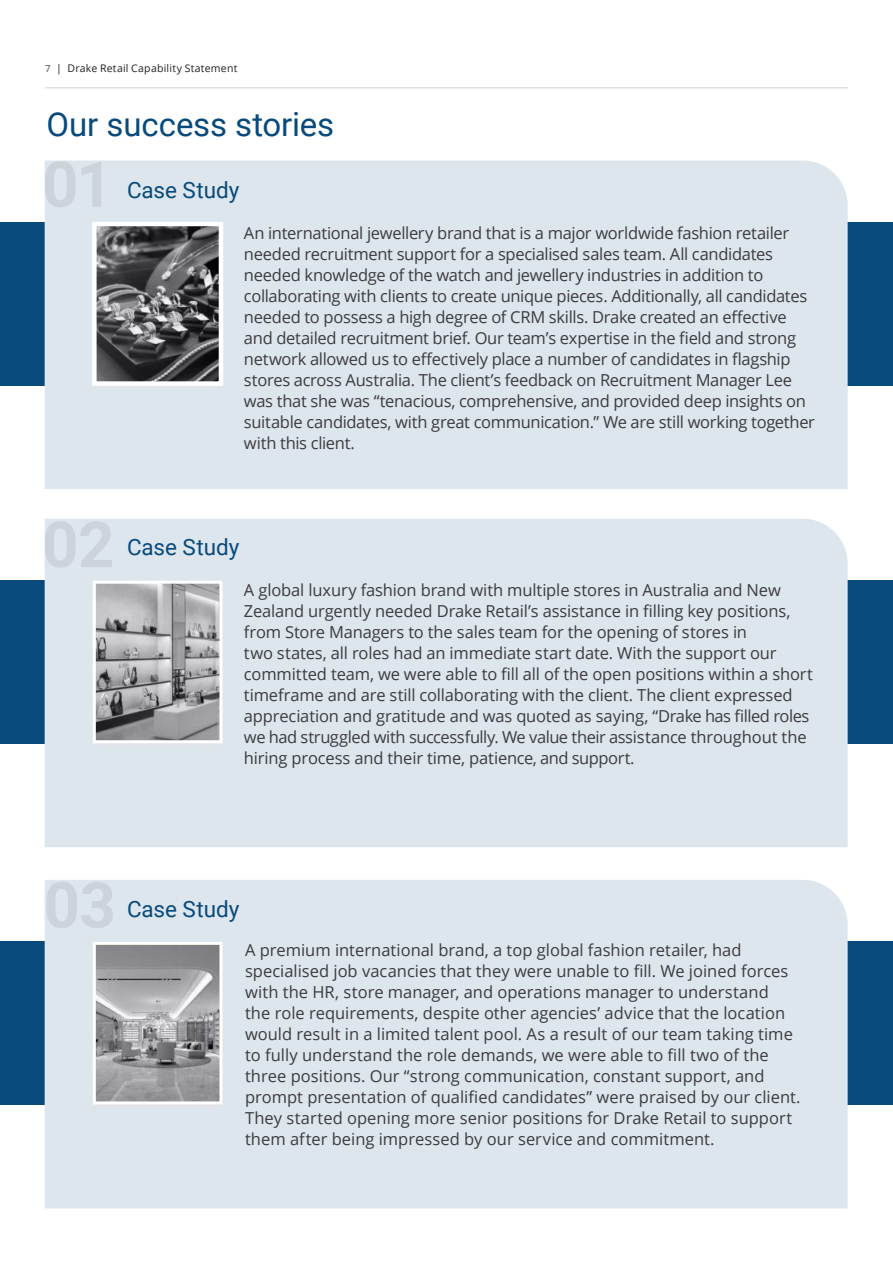
<style>
.page{position:relative;width:893px;height:1263px;background:#fff}
.page>*{position:absolute;margin:0;border:0;box-sizing:border-box;transform-origin:0 0}
.t1{font:33px "Roboto";letter-spacing:-.005em;color:#084a7b}
.t2{font:22.5px "Roboto";letter-spacing:-.005em;color:#084a7b}
.t3{font:16.5px/21px "Open Sans";letter-spacing:-.01em;color:#3c3b40}
.t4{font:10.5px "Open Sans";letter-spacing:.02em;color:#221f1f}
.t5{font:9.75px "Open Sans";color:#4d4d51}
</style>
<div class="page">
<div style="left:0;top:222px;width:893px;height:163px;background:#084a7b"></div>
<div style="left:45px;top:160px;width:803px;height:329px;background:#dde5ed"></div>
<div style="left:92px;top:222px;width:131px;height:164px;border:4px solid #fff"></div>
<div style="left:0;top:580px;width:893px;height:164px;background:#084a7b"></div>
<div style="left:45px;top:519px;width:803px;height:328px;background:#dde5ed"></div>
<div style="left:93px;top:581px;width:129px;height:162px;border:3px solid #fff"></div>
<div style="left:0;top:941px;width:893px;height:164px;background:#084a7b"></div>
<div style="left:45px;top:880px;width:803px;height:328px;background:#dde5ed"></div>
<div style="left:93px;top:942px;width:129px;height:162px;border:3px solid #fff"></div>
<svg style="left:93px;top:225px;width:125px;height:162px;background:#656568"></svg>
<svg style="left:96px;top:582px;width:125px;height:162px;background:#a3a3a7"></svg>
<svg style="left:93px;top:945px;width:125px;height:162px;background:#a1a1a5"></svg>
<hr style="left:45px;top:87px;width:803px;height:1px;background:#e0e0df">
<p class="t5" style="left:45px;top:65px;width:7px">7</p>
<p class="t4" style="left:56px;top:64px;width:183px">| Drake Retail Capability Statement</p>
<h1 class="t1" style="left:46px;top:111px;width:289px">Our success stories</h1>
<h2 class="t2" style="left:127px;top:181px;width:114px">Case Study</h2>
<p class="t3" style="left:244px;top:222px;width:573px">An international jewellery brand that is a major worldwide fashion retailer needed recruitment support for a specialised sales team. All candidates needed knowledge of the watch and jewellery industries in addition to collaborating with clients to create unique pieces. Additionally, all candidates needed to possess a high degree of CRM skills. Drake created an effective and detailed recruitment brief. Our team’s expertise in the field and strong network allowed us to effectively place a number of candidates in flagship stores across Australia. The client’s feedback on Recruitment Manager Lee was that she was “tenacious, comprehensive, and provided deep insights on suitable candidates, with great communication.” We are still working together with this client.</p>
<h2 class="t2" style="left:127px;top:538px;width:114px">Case Study</h2>
<p class="t3" style="left:244px;top:579px;width:571px">A global luxury fashion brand with multiple stores in Australia and New Zealand urgently needed Drake Retail’s assistance in filling key positions, from Store Managers to the sales team for the opening of stores in<br>two states, all roles had an immediate start date. With the support our committed team, we were able to fill all of the open positions within a short timeframe and are still collaborating with the client. The client expressed appreciation and gratitude and was quoted as saying, “Drake has filled roles we had struggled with successfully. We value their assistance throughout the hiring process and their time, patience, and support.</p>
<h2 class="t2" style="left:127px;top:900px;width:114px">Case Study</h2>
<p class="t3" style="left:245px;top:939px;width:557px">A premium international brand, a top global fashion retailer, had specialised job vacancies that they were unable to fill. We joined forces with the HR, store manager, and operations manager to understand<br>the role requirements, despite other agencies’ advice that the location would result in a limited talent pool. As a result of our team taking time to fully understand the role demands, we were able to fill two of the three positions. Our “strong communication, constant support, and prompt presentation of qualified candidates” were praised by our client.<br>They started opening more senior positions for Drake Retail to support them after being impressed by our service and commitment.</p>
</div>
